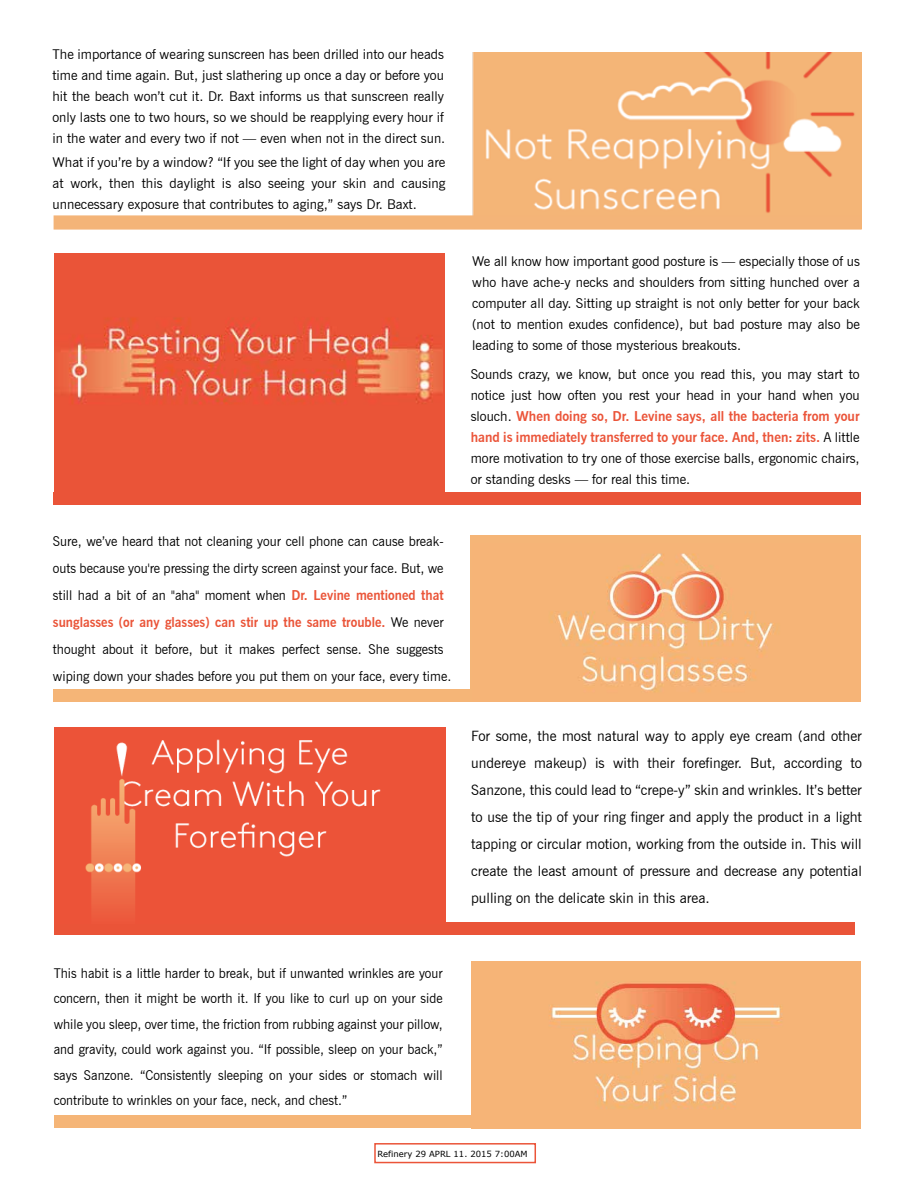
<style>
.page{position:relative;width:918px;height:1188px;background:#fff}
.page>*{position:absolute;margin:0;border:0;box-sizing:border-box;transform-origin:0 0}
.t1{font:14.25px/27px "News Gothic BT";color:#000;text-align:justify}
.t2{font:13.5px/21px "News Gothic BT";color:#000;text-align:justify}
.t3{font:13.5px/25.5px "News Gothic BT";color:#000;text-align:justify;scale:.96 1}
.t4{font:8.4px "Verdana";color:#000}
.s1{font-weight:700;color:#ea5438}
.s2{font-weight:700;color:#eb5439}
</style>
<div class="page">
<div style="left:470px;top:536px;width:391px;height:166px;background:#f5b577"></div>
<div style="left:54px;top:254px;width:391px;height:240px;background:#ea5438"></div>
<div style="left:54px;top:1115px;width:807px;height:13px;background:#f5b577"></div>
<div style="left:53px;top:492px;width:808px;height:13px;background:#ea5438"></div>
<div style="left:54px;top:923px;width:800px;height:12px;background:#ea5438"></div>
<div style="left:53px;top:689px;width:447px;height:13px;background:#f5b577"></div>
<div style="left:374px;top:1143px;width:162px;height:20px;border:2px solid #eb5439"></div>
<img style="left:472px;top:52px;width:390px;height:163px">
<img style="left:54px;top:728px;width:392px;height:195px">
<img style="left:551px;top:553px;width:223px;height:139px">
<img style="left:58px;top:318px;width:384px;height:86px">
<img style="left:471px;top:962px;width:390px;height:153px">
<div style="left:54px;top:215px;width:808px;height:15px;background:#f4b478;border:2px solid #f4b478"></div>
<p class="t2" style="left:52px;top:44px;width:394px">The importance of wearing sunscreen has been drilled into our heads time and time again. But, just slathering up once a day or before you hit the beach won’t cut it. Dr. Baxt informs us that sunscreen really only lasts one to two hours, so we should be reapplying every hour if in the water and every two if not — even when not in the direct sun.</p>
<p class="t2" style="left:52px;top:152px;width:395px">What if you’re by a window? “If you see the light of day when you are at work, then this daylight is also seeing your skin and causing unnecessary exposure that contributes to aging,” says Dr. Baxt.</p>
<p class="t2" style="left:53px;top:527px;width:400px;line-height:27px;text-align:left">Sure, we’ve heard that not cleaning your cell phone can cause break&shy;outs because you're pressing the dirty screen against your face. But, we still had a bit of an "aha" moment when <span class="s1">Dr. Levine mentioned that sunglasses (or any glasses) can stir up the same trouble.</span> We never thought about it before, but it makes perfect sense. She suggests wiping down your shades before you put them on your face, every time.</p>
<p class="t2" style="left:472px;top:250px;width:389px">We all know how important good posture is — especially those of us who have ache-y necks and shoulders from sitting hunched over a computer all day. Sitting up straight is not only better for your back (not to mention exudes confidence), but bad posture may also be leading to some of those mysterious breakouts.</p>
<p class="t2" style="left:471px;top:364px;width:391px">Sounds crazy, we know, but once you read this, you may start to notice just how often you rest your head in your hand when you slouch. <span class="s2">When doing so, Dr. Levine says, all the bacteria from your hand is immediately transferred to your face. And, then: zits.</span> A little more motivation to try one of those exercise balls, ergonomic chairs, or standing desks — for real this time.</p>
<p class="t1" style="left:471px;top:723px;width:392px">For some, the most natural way to apply eye cream (and other undereye makeup) is with their forefinger. But, according to Sanzone, this could lead to “crepe-y” skin and wrinkles. It’s better to use the tip of your ring finger and apply the product in a light tapping or circular motion, working from the outside in. This will create the least amount of pressure and decrease any potential pulling on the delicate skin in this area.</p>
<p class="t3" style="left:54px;top:960px;width:407px">This habit is a little harder to break, but if unwanted wrinkles are your concern, then it might be worth it. If you like to curl up on your side while you sleep, over time, the friction from rubbing against your pillow, and gravity, could work against you. “If possible, sleep on your back,” says Sanzone. “Consistently sleeping on your sides or stomach will contribute to wrinkles on your face, neck, and chest.”</p>
<p class="t4" style="left:378px;top:1148px;width:151px">Refinery 29 APRL 11. 2015 7:00AM</p>
</div>
